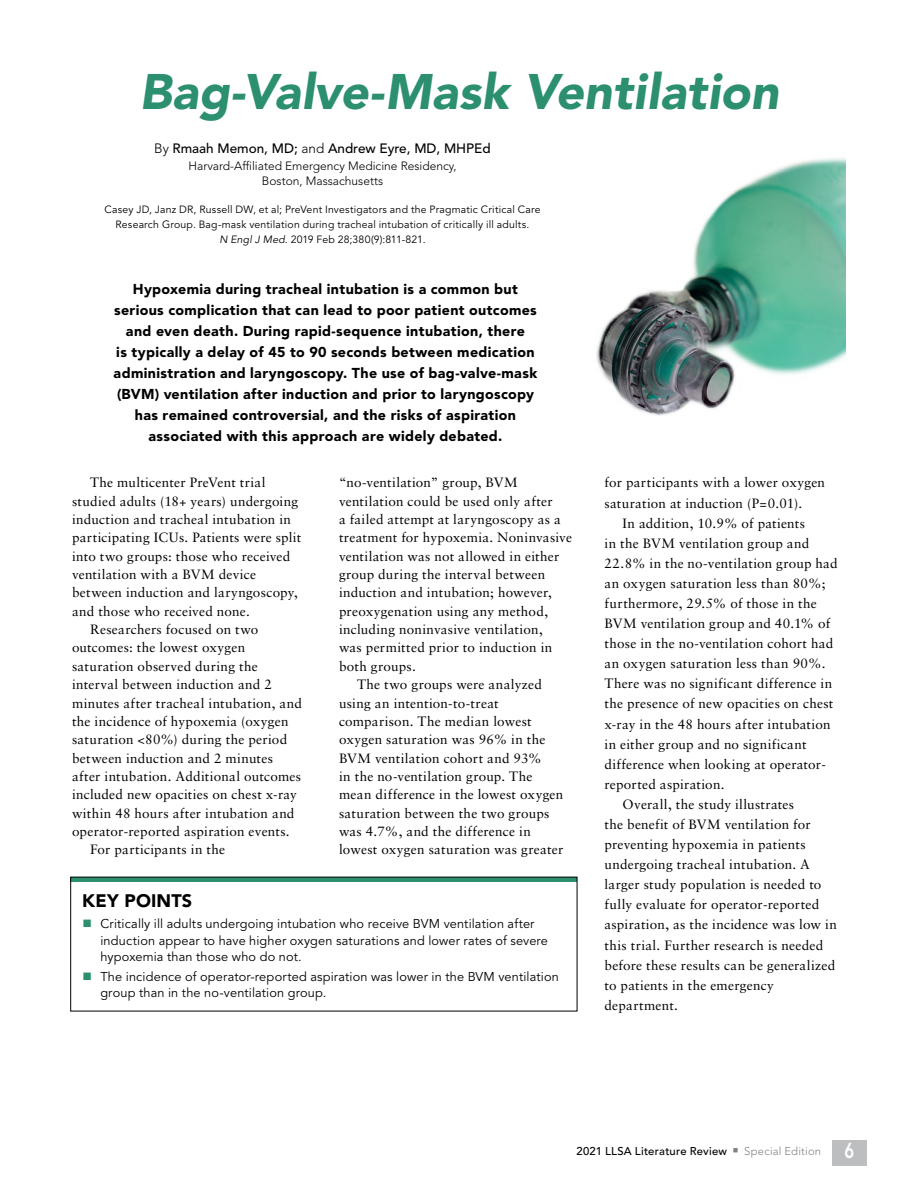
<style>
.page{position:relative;width:918px;height:1188px;background:#fff}
.page>*{position:absolute;margin:0;border:0;box-sizing:border-box;transform-origin:0 0}
._2016_LLSA_Article_T{font:italic 900 49.5px "Avenir LT Std";letter-spacing:.005em;color:#2b8f70}
._2016_LLSA_Key_Point{font:900 18px "Avenir LT Std";letter-spacing:.01em;color:#000}
._2016_Body_Text{font:900 14.25px/21px "Avenir LT Std";letter-spacing:.025em;color:#000;text-align:center}
.t1{font:13.5px/18.3px "Sabon";letter-spacing:.02em;color:#000}
.Byline{font:500 13.5px "Avenir LT Std";color:#000}
._2016_CD_Bullets_for{font:12.75px/16.5px "Avenir LT Std";letter-spacing:.01em;color:#000}
.Byline-2{font:300 12px/15px "Avenir LT Std";color:#000;text-align:center}
.t2{font:500 11.25px "Avenir LT Std";letter-spacing:.02em;color:#000}
._2016_LLSA_Bottom_Su{font:10.5px/15px "Avenir LT Std";letter-spacing:.02em;color:#000;text-align:center}
.s1{font-weight:300}
.s2{font-style:italic}
.s3{color:#2b8f70}
.s4{color:#808285}
.s5{font-weight:300;color:#808285}
.s6{font-weight:800;font-size:21.45px;color:#fff}
</style>
<div class="page">
<div style="left:832px;top:1141px;width:34px;height:25px;background:#bcbec0"></div>
<img style="left:596px;top:158px;width:250px;height:258px">
<svg style="left:70px;top:877px;width:507px;height:134px"></svg>
<p class="_2016_LLSA_Article_T" style="left:139px;top:62px;width:641px">Bag-Valve-Mask Ventilation</p>
<p class="Byline" style="left:154px;top:141px;width:338px"><span class="s1">By</span> Rmaah Memon, MD; <span class="s1">and</span> Andrew Eyre, MD, MHPEd</p>
<p class="Byline-2" style="left:189px;top:158px;width:270px">Harvard-Affiliated Emergency Medicine Residency,<br>Boston, Massachusetts</p>
<p class="_2016_LLSA_Bottom_Su" style="left:104px;top:202px;width:438px">Casey JD, Janz DR, Russell DW, et al; PreVent Investigators and the Pragmatic Critical Care<br>Research Group. Bag-mask ventilation during tracheal intubation of critically ill adults.<br><span class="s2">N Engl J Med.</span> 2019 Feb 28;380(9):811-821.</p>
<p class="_2016_Body_Text" style="left:114px;top:279px;width:425px">Hypoxemia during tracheal intubation is a common but serious complication that can lead to poor patient outcomes and even death. During rapid-sequence intubation, there<br>is typically a delay of 45 to 90 seconds between medication administration and laryngoscopy. The use of bag-valve-mask (BVM) ventilation after induction and prior to laryngoscopy has remained controversial, and the risks of aspiration associated with this approach are widely debated.</p>
<p class="t1" style="left:72px;top:473px;width:231px;text-indent:18px">The multicenter PreVent trial studied adults (18+ years) undergoing induction and tracheal intubation in participating ICUs. Patients were split into two groups: those who received ventilation with a BVM device between induction and laryngoscopy, and those who received none.</p>
<p class="t1" style="left:72px;top:620px;width:231px;text-indent:18px">Researchers focused on two outcomes: the lowest oxygen saturation observed during the interval between induction and 2 minutes after tracheal intubation, and the incidence of hypoxemia (oxygen saturation &lt;80%) during the period between induction and 2 minutes after intubation. Additional outcomes included new opacities on chest x-ray within 48 hours after intubation and operator-reported aspiration events.</p>
<p class="t1" style="left:90px;top:840px;width:137px">For participants in the</p>
<p class="_2016_LLSA_Key_Point" style="left:82px;top:889px;width:112px">KEY POINTS</p>
<p class="t1" style="left:339px;top:473px;width:235px">“no-ventilation” group, BVM ventilation could be used only after<br>a failed attempt at laryngoscopy as a treatment for hypoxemia. Noninvasive ventilation was not allowed in either group during the interval between induction and intubation; however, preoxygenation using any method, including noninvasive ventilation,<br>was permitted prior to induction in both groups.</p>
<p class="t1" style="left:339px;top:675px;width:226px;text-indent:18px">The two groups were analyzed using an intention-to-treat comparison. The median lowest oxygen saturation was 96% in the<br>BVM ventilation cohort and 93%<br>in the no-ventilation group. The mean difference in the lowest oxygen saturation between the two groups was 4.7%, and the difference in lowest oxygen saturation was greater</p>
<p class="_2016_CD_Bullets_for" style="left:100px;top:916px;width:449px;text-indent:-18px"><span class="s3">■</span> Critically ill adults undergoing intubation who receive BVM ventilation after induction appear to have higher oxygen saturations and lower rates of severe hypoxemia than those who do not.</p>
<p class="_2016_CD_Bullets_for" style="left:100px;top:968px;width:460px;text-indent:-18px"><span class="s3">■</span> The incidence of operator-reported aspiration was lower in the BVM ventilation group than in the no-ventilation group.</p>
<p class="t1" style="left:605px;top:473px;width:222px;line-height:20.1px">for participants with a lower oxygen saturation at induction (P=0.01).</p>
<p class="t1" style="left:605px;top:513px;width:235px;line-height:20.1px;text-indent:18px">In addition, 10.9% of patients<br>in the BVM ventilation group and 22.8% in the no-ventilation group had an oxygen saturation less than 80%; furthermore, 29.5% of those in the BVM ventilation group and 40.1% of those in the no-ventilation cohort had an oxygen saturation less than 90%.<br>There was no significant difference in the presence of new opacities on chest x-ray in the 48 hours after intubation in either group and no significant difference when looking at operator&shy;reported aspiration.</p>
<p class="t1" style="left:605px;top:794px;width:234px;line-height:20.1px;text-indent:18px">Overall, the study illustrates<br>the benefit of BVM ventilation for preventing hypoxemia in patients undergoing tracheal intubation. A larger study population is needed to fully evaluate for operator-reported aspiration, as the incidence was low in this trial. Further research is needed before these results can be generalized to patients in the emergency department.</p>
<p class="t2" style="left:577px;top:1144px;width:279px">2021 LLSA Literature Review <span class="s4">■</span> <span class="s5">Special Edition</span> <span class="s6">6</span></p>
</div>
